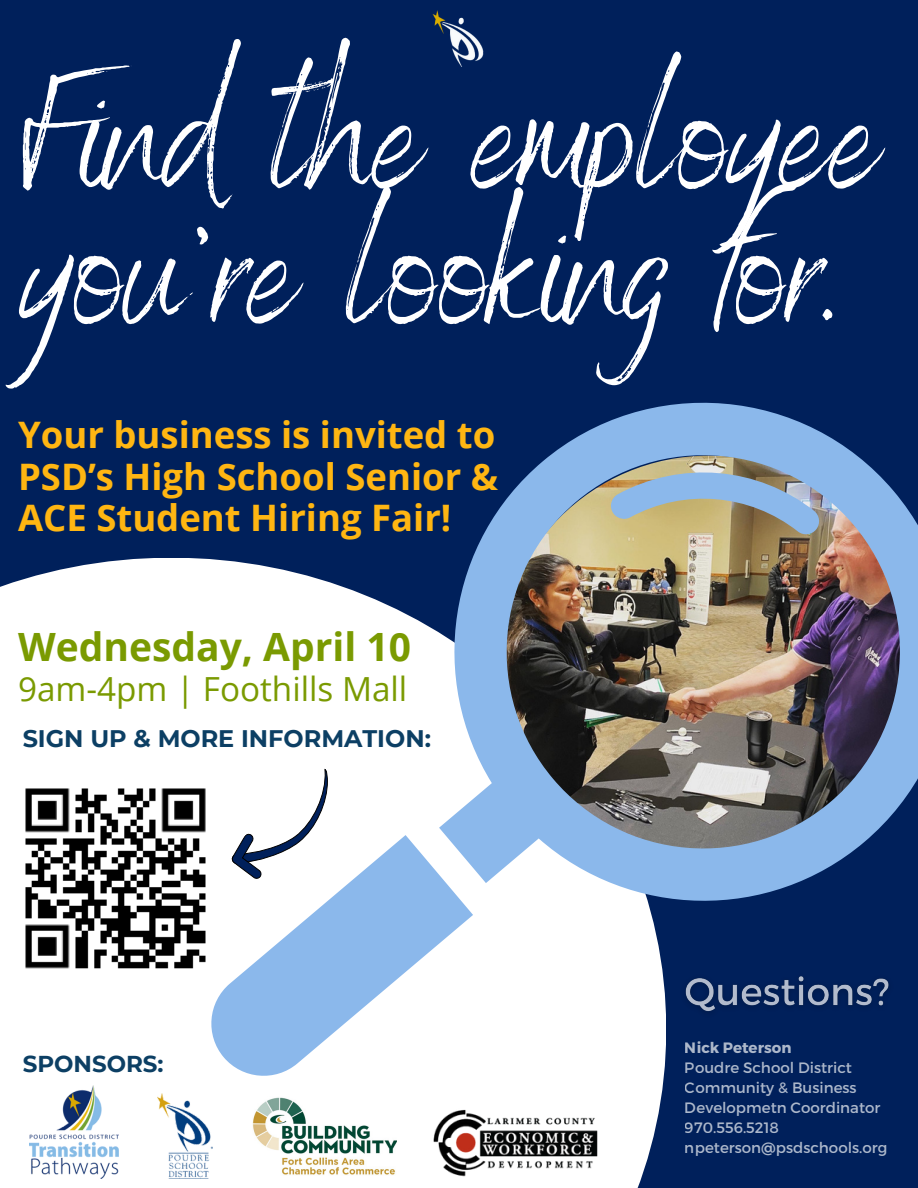
<style>
.page{position:relative;width:918px;height:1188px;background:#00205b}
.page>*{position:absolute;margin:0;border:0;box-sizing:border-box;transform-origin:0 0}
.t1{font:169.8px/135px "Benedict";color:#fff}
.t2{font:700 39px "Open Sans";color:#7a9a01}
.t3{font:700 36.45px/41.2px "Open Sans";color:#ffb612;text-align:justify}
.t4{font:33.3px "Open Sans";color:#7a9a01}
.t5{font:700 24px "Montserrat";color:#0c3f64}
.t6{font:700 22.95px "Montserrat";color:#0c3f64}
.t7{font:15px/20.1px "Montserrat";color:#f8fafb}
.t8{font:700 15px "Montserrat";color:#f8fafb}
</style>
<div class="page">
<div style="left:0;top:558px;width:666px;height:630px;background:#fff"></div>
<svg style="left:211px;top:835px;width:225px;height:241px;fill:#8bb8eb"></svg>
<img style="left:409px;top:402px;width:509px;height:544px">
<svg style="left:608px;top:454px;width:217px;height:83px;background:#a0abaa"></svg>
<img style="left:432px;top:10px;width:52px;height:57px">
<img style="left:29px;top:1086px;width:89px;height:93px">
<img style="left:253px;top:1097px;width:144px;height:78px">
<svg style="left:226px;top:768px;width:124px;height:119px"></svg>
<img style="left:25px;top:788px;width:188px;height:184px">
<img style="left:433px;top:1109px;width:165px;height:68px">
<img style="left:158px;top:1094px;width:55px;height:84px">
<img style="left:685px;top:976px;width:204px;height:36px">
<h5 class="t1" style="left:23px;top:58px;width:859px">Find the employee you’re looking for.</h5>
<h5 class="t3" style="left:18px;top:414px;width:482px">Your business is invited to PSD’s High School Senior &amp; ACE Student Hiring Fair!</h5>
<p class="t2" style="left:18px;top:620px;width:394px">Wednesday, April 10</p>
<p class="t4" style="left:18px;top:665px;width:391px">9am-4pm | Foothills Mall</p>
<h4 class="t5" style="left:23px;top:724px;width:410px">SIGN UP &amp; MORE INFORMATION:</h4>
<p class="t6" style="left:23px;top:1050px;width:142px">SPONSORS:</p>
<p class="t8" style="left:685px;top:1037px;width:108px">Nick Peterson</p>
<p class="t7" style="left:685px;top:1056px;width:204px">Poudre School District<br>Community &amp; Business<br>Developmetn Coordinator<br>970.556.5218 npeterson@psdschools.org</p>
</div>
